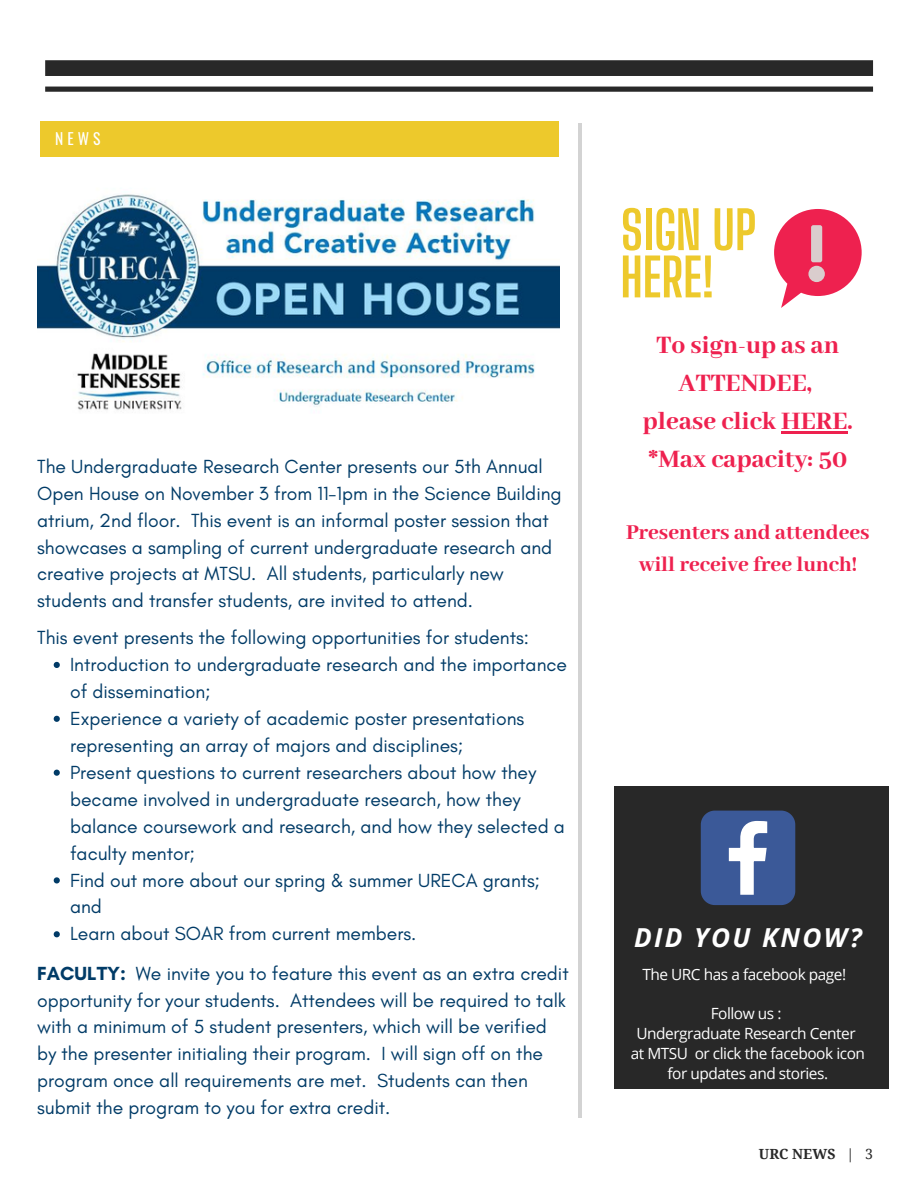
<style>
.page{position:relative;width:918px;height:1188px;background:#fff}
.page>*{position:absolute;margin:0;border:0;box-sizing:border-box;transform-origin:0 0}
.t1{font:700 52.35px/47.2px "Big Shoulders Display";color:#edc92c}
.t2{font:800 27.45px/37.8px "Abhaya Libre";color:#ee214f;text-align:center}
.t3{font:italic 700 26.1px "Open Sans";letter-spacing:.09em;color:#fff}
.t4{font:800 23.1px/31.3px "Abhaya Libre";color:#ee214f;text-align:center}
.t5{font:19.35px/27px "Glacial Indifference";color:#013b67}
.t6{font:15.6px "Oswald";color:#fff}
.t7{font:15.45px/19.6px "Open Sans";letter-spacing:-.03em;color:#fff;text-align:center}
.t8{font:700 13.95px "Droid Serif";color:#282828}
.s1{font-weight:700}
.s2{font-weight:400}
</style>
<div class="page">
<div style="left:40px;top:121px;width:519px;height:36px;background:#edc92c"></div>
<hr style="left:579px;top:123px;width:3px;height:995px;background:#d3d3d3">
<div style="left:614px;top:786px;width:275px;height:303px;background:#282828"></div>
<svg style="left:45px;top:60px;width:828px;height:32px"></svg>
<svg style="left:701px;top:811px;width:94px;height:94px;background:#5a72a6"></svg>
<svg style="left:774px;top:209px;width:88px;height:99px"></svg>
<div style="left:811px;top:225px;width:11px;height:37px;background:#dacdcd;border-radius:2px"></div>
<div style="left:808px;top:266px;width:17px;height:16px;background:#dacdcd;border-radius:50%"></div>
<svg style="left:54px;top:662px;width:6px;height:6px"></svg>
<svg style="left:54px;top:716px;width:6px;height:6px"></svg>
<svg style="left:54px;top:770px;width:6px;height:6px"></svg>
<svg style="left:54px;top:877px;width:6px;height:6px"></svg>
<svg style="left:54px;top:931px;width:6px;height:6px"></svg>
<hr style="left:781px;top:431px;width:67px;height:2px;background:#ee214f">
<img style="left:37px;top:194px;width:522px;height:216px">
<p class="t6" style="left:55px;top:126px;width:47px">NEWS</p>
<p class="t5" style="left:37px;top:452px;width:526px">The Undergraduate Research Center presents our 5th Annual Open House on November 3 from 11-1pm in the Science Building atrium, 2nd floor. This event is an informal poster session that showcases a sampling of current undergraduate research and creative projects at MTSU. All students, particularly new students and transfer students, are invited to attend.</p>
<p class="t5" style="left:37px;top:624px;width:493px">This event presents the following opportunities for students:</p>
<p class="t5" style="left:70px;top:651px;width:499px">Introduction to undergraduate research and the importance of dissemination;<br>Experience a variety of academic poster presentations representing an array of majors and disciplines;<br>Present questions to current researchers about how they became involved in undergraduate research, how they balance coursework and research, and how they selected a faculty mentor;<br>Find out more about our spring &amp; summer URECA grants; and<br>Learn about SOAR from current members.</p>
<p class="t5" style="left:37px;top:959px;width:533px"><span class="s1">FACULTY:</span> We invite you to feature this event as an extra credit opportunity for your students. Attendees will be required to talk with a minimum of 5 student presenters, which will be verified by the presenter initialing their program. I will sign off on the program once all requirements are met. Students can then submit the program to you for extra credit.</p>
<h1 class="t1" style="left:620px;top:206px;width:137px">SIGN UP<br>HERE!</h1>
<h2 class="t2" style="left:643px;top:327px;width:211px">To sign-up as an<br>ATTENDEE, please click HERE. *Max capacity: 50</h2>
<p class="t4" style="left:626px;top:518px;width:245px">Presenters and attendees will receive free lunch!</p>
<h3 class="t3" style="left:634px;top:920px;width:229px">DID YOU KNOW?</h3>
<p class="t7" style="left:642px;top:964px;width:205px">The URC has a facebook page!</p>
<p class="t7" style="left:631px;top:1004px;width:236px">Follow us :<br>Undergraduate Research Center at MTSU or click the facebook icon for updates and stories.</p>
<p class="t8" style="left:759px;top:1147px;width:116px">URC NEWS <span class="s2">| 3</span></p>
</div>
